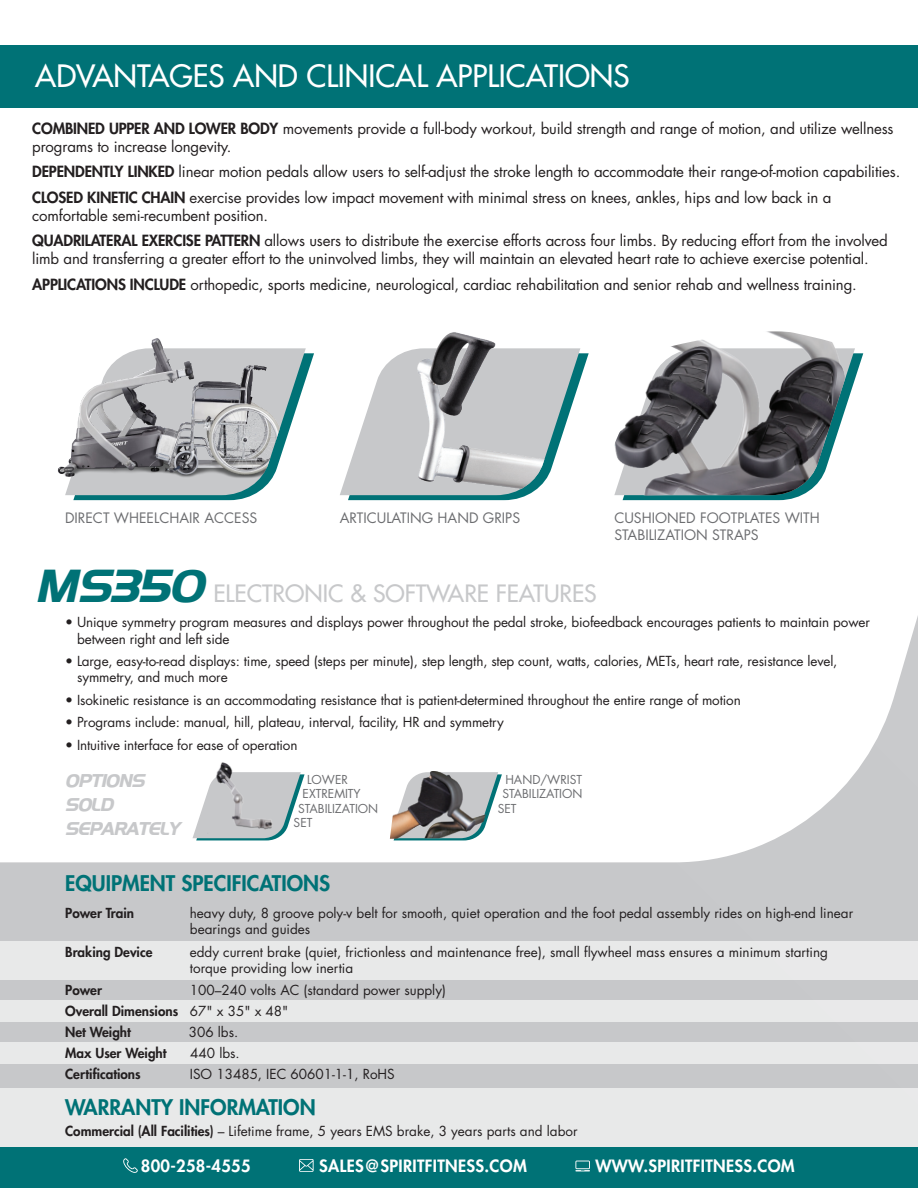
<style>
.page{position:relative;width:918px;height:1188px;background:#fff}
.page>*{position:absolute;margin:0;border:0;box-sizing:border-box;transform-origin:0 0}
.t1{font:500 30px "Futura Std";color:#fff}
.t2{font:500 23.25px "Futura Std";color:#c7c8ca}
.t3{font:800 21px "Futura Std";color:#007276}
.t4{font:italic 700 18px/24px "Hanzel";letter-spacing:-.02em;color:#c7c8ca}
.t5{font:800 16.5px "Futura Std";letter-spacing:.02em;color:#fff}
.t6{font:15px/18px "Futura Std";letter-spacing:-.01em;color:#231f20}
.t7{font:13.95px "Futura Std";color:#6c6d70}
.t8{font:13.5px/16.2px "Futura Std";letter-spacing:-.01em;color:#231f20}
.t9{font:800 13.5px "Futura Std";color:#231f20}
.t10{font:12px "Futura Std";color:#6c6d70}
.s1{font-weight:800}
.s2{font-family:"Hanzel";font-weight:700;font-style:italic;font-size:45px;color:#007276}
.s3{font-weight:400}
</style>
<div class="page">
<svg style="left:65px;top:348px;width:249px;height:152px"></svg>
<img style="left:57px;top:338px;width:242px;height:149px">
<svg style="left:340px;top:353px;width:249px;height:147px"></svg>
<img style="left:340px;top:332px;width:245px;height:163px">
<svg style="left:622px;top:353px;width:241px;height:147px"></svg>
<img style="left:614px;top:331px;width:241px;height:165px">
<svg style="left:0;top:616px;width:918px;height:473px"></svg>
<div style="left:0;top:1089px;width:918px;height:58px;background:#e8e9e9"></div>
<div style="left:0;top:941px;width:918px;height:39px;background:#e8e9e9"></div>
<div style="left:0;top:1000px;width:918px;height:22px;background:#e8e9e9"></div>
<div style="left:0;top:1042px;width:918px;height:22px;background:#e8e9e9"></div>
<div style="left:0;top:1147px;width:918px;height:41px;background:#007276"></div>
<div style="left:0;top:45px;width:918px;height:63px;background:#007276"></div>
<svg style="left:299px;top:1159px;width:15px;height:13px"></svg>
<svg style="left:575px;top:1161px;width:15px;height:10px"></svg>
<svg style="left:123px;top:1158px;width:15px;height:15px"></svg>
<svg style="left:193px;top:772px;width:112px;height:68px"></svg>
<img style="left:207px;top:757px;width:75px;height:79px">
<svg style="left:390px;top:772px;width:112px;height:68px"></svg>
<img style="left:390px;top:764px;width:108px;height:75px">
<p class="t1" style="left:35px;top:58px;width:596px">ADVANTAGES AND CLINICAL APPLICATIONS</p>
<p class="t6" style="left:32px;top:120px;width:863px"><span class="s1">COMBINED UPPER AND LOWER BODY</span> movements provide a full-body workout, build strength and range of motion, and utilize wellness programs to increase longevity.</p>
<p class="t6" style="left:32px;top:163px;width:870px"><span class="s1">DEPENDENTLY LINKED</span> linear motion pedals allow users to self-adjust the stroke length to accommodate their range-of-motion capabilities.</p>
<p class="t6" style="left:32px;top:189px;width:801px"><span class="s1">CLOSED KINETIC CHAIN</span> exercise provides low impact movement with minimal stress on knees, ankles, hips and low back in a comfortable semi-recumbent position.</p>
<p class="t6" style="left:32px;top:232px;width:857px"><span class="s1">QUADRILATERAL EXERCISE PATTERN</span> allows users to distribute the exercise efforts across four limbs. By reducing effort from the involved limb and transferring a greater effort to the uninvolved limbs, they will maintain an elevated heart rate to achieve exercise potential.</p>
<p class="t6" style="left:32px;top:276px;width:826px"><span class="s1">APPLICATIONS INCLUDE</span> orthopedic, sports medicine, neurological, cardiac rehabilitation and senior rehab and wellness training.</p>
<p class="t7" style="left:65px;top:509px;width:194px">DIRECT WHEELCHAIR ACCESS</p>
<p class="t7" style="left:340px;top:509px;width:182px">ARTICULATING HAND GRIPS</p>
<p class="t7" style="left:614px;top:509px;width:207px">CUSHIONED FOOTPLATES WITH</p>
<p class="t7" style="left:614px;top:526px;width:146px">STABILIZATION STRAPS</p>
<p class="t2" style="left:35px;top:578px;width:563px"><span class="s2">MS350</span> ELECTRONIC &amp; SOFTWARE FEATURES</p>
<p class="t8" style="left:77px;top:615px;width:794px;text-indent:-12px">• Unique symmetry program measures and displays power throughout the pedal stroke, biofeedback encourages patients to maintain power between right and left side</p>
<p class="t8" style="left:77px;top:653px;width:762px;text-indent:-12px">• Large, easy-to-read displays: time, speed (steps per minute), step length, step count, watts, calories, METs, heart rate, resistance level, symmetry, and much more</p>
<p class="t8" style="left:65px;top:692px;width:677px">• Isokinetic resistance is an accommodating resistance that is patient-determined throughout the entire range of motion</p>
<p class="t8" style="left:65px;top:714px;width:440px">• Programs include: manual, hill, plateau, interval, facility, HR and symmetry</p>
<p class="t8" style="left:65px;top:737px;width:234px">• Intuitive interface for ease of operation</p>
<p class="t4" style="left:65px;top:769px;width:115px">OPTIONS<br>SOLD<br>SEPARATELY</p>
<p class="t10" style="left:307px;top:772px;width:42px">LOWER</p>
<p class="t10" style="left:505px;top:772px;width:78px">HAND/WRIST</p>
<p class="t10" style="left:502px;top:786px;width:82px">STABILIZATION</p>
<p class="t10" style="left:498px;top:801px;width:20px">SET</p>
<p class="t10" style="left:303px;top:786px;width:60px">EXTREMITY</p>
<p class="t10" style="left:298px;top:801px;width:82px">STABILIZATION</p>
<p class="t10" style="left:294px;top:815px;width:20px">SET</p>
<p class="t3" style="left:65px;top:870px;width:266px">EQUIPMENT SPECIFICATIONS</p>
<p class="t9" style="left:65px;top:904px;width:71px">Power Train</p>
<p class="t8" style="left:190px;top:905px;width:665px">heavy duty, 8 groove poly-v belt for smooth, quiet operation and the foot pedal assembly rides on high-end linear bearings and guides</p>
<p class="t9" style="left:65px;top:943px;width:89px">Braking Device</p>
<p class="t8" style="left:190px;top:944px;width:640px">eddy current brake (quiet, frictionless and maintenance free), small flywheel mass ensures a minimum starting torque providing low inertia</p>
<p class="t9" style="left:65px;top:982px;width:38px">Power</p>
<p class="t8" style="left:190px;top:982px;width:258px">100–240 volts AC (standard power supply)</p>
<p class="t9" style="left:65px;top:1003px;width:225px">Overall Dimensions <span class="s3">67" x 35" x 48"</span></p>
<p class="t9" style="left:65px;top:1024px;width:67px">Net Weight</p>
<p class="t8" style="left:189px;top:1024px;width:51px">306 lbs.</p>
<p class="t9" style="left:65px;top:1045px;width:103px">Max User Weight</p>
<p class="t8" style="left:190px;top:1045px;width:51px">440 lbs.</p>
<p class="t9" style="left:65px;top:1066px;width:77px">Certifications</p>
<p class="t8" style="left:190px;top:1066px;width:206px">ISO 13485, IEC 60601-1-1, RoHS</p>
<p class="t3" style="left:65px;top:1094px;width:252px">WARRANTY INFORMATION</p>
<p class="t8" style="left:65px;top:1123px;width:514px"><span class="s1">Commercial (All Facilities)</span> – Lifetime frame, 5 years EMS brake, 3 years parts and labor</p>
<p class="t5" style="left:141px;top:1155px;width:111px">800-258-4555</p>
<p class="t5" style="left:319px;top:1155px;width:209px">SALES@SPIRITFITNESS.COM</p>
<p class="t5" style="left:595px;top:1155px;width:201px">WWW.SPIRITFITNESS.COM</p>
</div>
